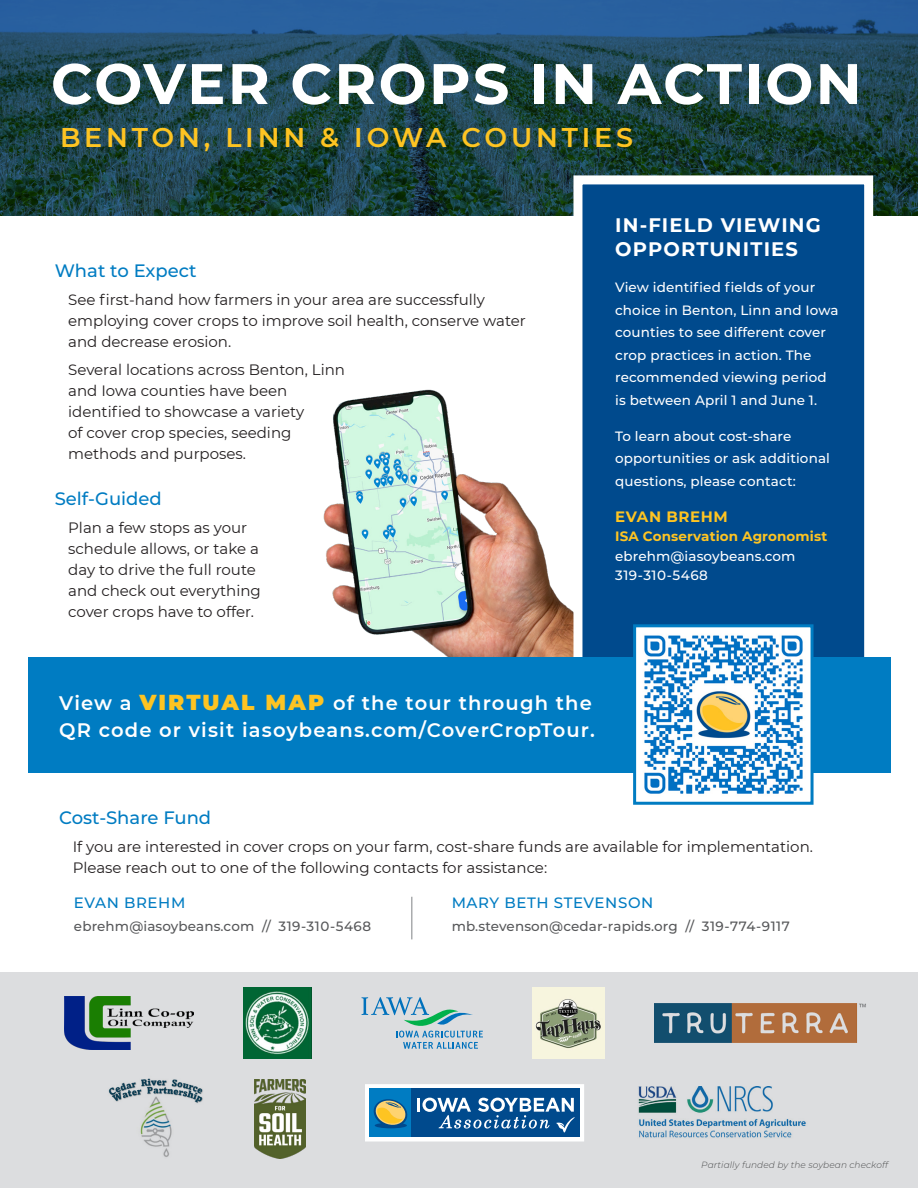
<style>
.page{position:relative;width:918px;height:1188px;background:#fff}
.page>*{position:absolute;margin:0;border:0;box-sizing:border-box;transform-origin:0 0}
.t1{font:700 57px "Montserrat";letter-spacing:.04em;color:#fff}
.t2{font:600 27px "Montserrat";letter-spacing:.14em;color:#fec422}
.t3{font:600 19.5px/27px "Montserrat";letter-spacing:.06em;color:#fff}
.t4{font:700 19.5px/24px "Montserrat";letter-spacing:.06em;color:#fff}
.t5{font:500 18px "Montserrat";color:#007cc2}
.t6{font:15px/21px "Montserrat";color:#231f20}
.t7{font:500 15px "Montserrat";letter-spacing:.04em;color:#007cc2}
.t8{font:700 15px "Montserrat";letter-spacing:.04em;color:#fec422}
.t9{font:500 13.5px/22.5px "Montserrat";letter-spacing:.01em;color:#fff}
.t10{font:500 13.5px "Montserrat";letter-spacing:.01em;color:#57585a}
.t11{font:italic 300 9px "Montserrat";letter-spacing:.01em;color:#4b4c4d}
.s1{font-weight:700;color:#fec422}
.s2{font-weight:900;font-size:21.75px;color:#fec422}
</style>
<div class="page">
<img style="left:323px;top:389px;width:250px;height:268px">
<div style="left:0;top:972px;width:918px;height:216px;background:#dcdddf"></div>
<svg style="left:365px;top:1084px;width:219px;height:58px;background:#588bb2"></svg>
<svg style="left:0;top:0;width:918px;height:216px;background:#1e4855"></svg>
<div style="left:573px;top:175px;width:300px;height:522px;background:#004a8d;border:9px solid #fff"></div>
<div style="left:28px;top:657px;width:863px;height:115px;background:#007cc2"></div>
<img style="left:637px;top:628px;width:173px;height:166px">
<div style="left:633px;top:624px;width:181px;height:181px;border:3px solid #007cc2"></div>
<hr style="left:411px;top:897px;width:1px;height:42px;background:#808285">
<img style="left:254px;top:1079px;width:52px;height:79px">
<svg style="left:362px;top:997px;width:121px;height:52px"></svg>
<img style="left:64px;top:997px;width:130px;height:52px">
<img style="left:243px;top:988px;width:69px;height:70px">
<img style="left:638px;top:1087px;width:168px;height:51px">
<img style="left:533px;top:988px;width:72px;height:70px">
<img style="left:108px;top:1078px;width:95px;height:79px">
<img style="left:654px;top:1003px;width:212px;height:40px">
<p class="t1" style="left:51px;top:43px;width:812px">COVER CROPS IN ACTION</p>
<p class="t2" style="left:60px;top:119px;width:575px">BENTON, LINN &amp; IOWA COUNTIES</p>
<p class="t5" style="left:55px;top:258px;width:143px">What to Expect</p>
<p class="t6" style="left:68px;top:289px;width:459px">See first-hand how farmers in your area are successfully employing cover crops to improve soil health, conserve water and decrease erosion.</p>
<p class="t6" style="left:68px;top:359px;width:278px">Several locations across Benton, Linn and Iowa counties have been identified to showcase a variety<br>of cover crop species, seeding methods and purposes.</p>
<p class="t5" style="left:55px;top:486px;width:109px">Self-Guided</p>
<p class="t6" style="left:68px;top:517px;width:194px">Plan a few stops as your schedule allows, or take a day to drive the full route and check out everything cover crops have to offer.</p>
<p class="t4" style="left:615px;top:212px;width:207px">IN-FIELD VIEWING<br>OPPORTUNITIES</p>
<p class="t9" style="left:615px;top:275px;width:225px">View identified fields of your choice in Benton, Linn and Iowa counties to see different cover crop practices in action. The recommended viewing period is between April 1 and June 1.</p>
<p class="t9" style="left:615px;top:424px;width:216px">To learn about cost-share opportunities or ask additional questions, please contact:</p>
<p class="t8" style="left:615px;top:505px;width:114px">EVAN BREHM</p>
<p class="t9" style="left:615px;top:526px;width:214px;line-height:19.5px"><span class="s1">ISA Conservation Agronomist </span>ebrehm@iasoybeans.com<br>319-310-5468</p>
<p class="t3" style="left:59px;top:689px;width:537px">View a <span class="s2">VIRTUAL MAP</span> of the tour through the<br>QR code or visit iasoybeans.com/CoverCropTour.</p>
<p class="t5" style="left:59px;top:805px;width:154px">Cost-Share Fund</p>
<p class="t6" style="left:73px;top:836px;width:742px">If you are interested in cover crops on your farm, cost-share funds are available for implementation.<br>Please reach out to one of the following contacts for assistance:</p>
<p class="t7" style="left:74px;top:892px;width:113px">EVAN BREHM</p>
<p class="t10" style="left:74px;top:917px;width:299px">ebrehm@iasoybeans.com // 319-310-5468</p>
<p class="t7" style="left:452px;top:892px;width:203px">MARY BETH STEVENSON</p>
<p class="t10" style="left:452px;top:917px;width:340px">mb.stevenson@cedar-rapids.org // 319-774-9117</p>
<p class="t11" style="left:701px;top:1159px;width:188px">Partially funded by the soybean checkoff</p>
</div>
